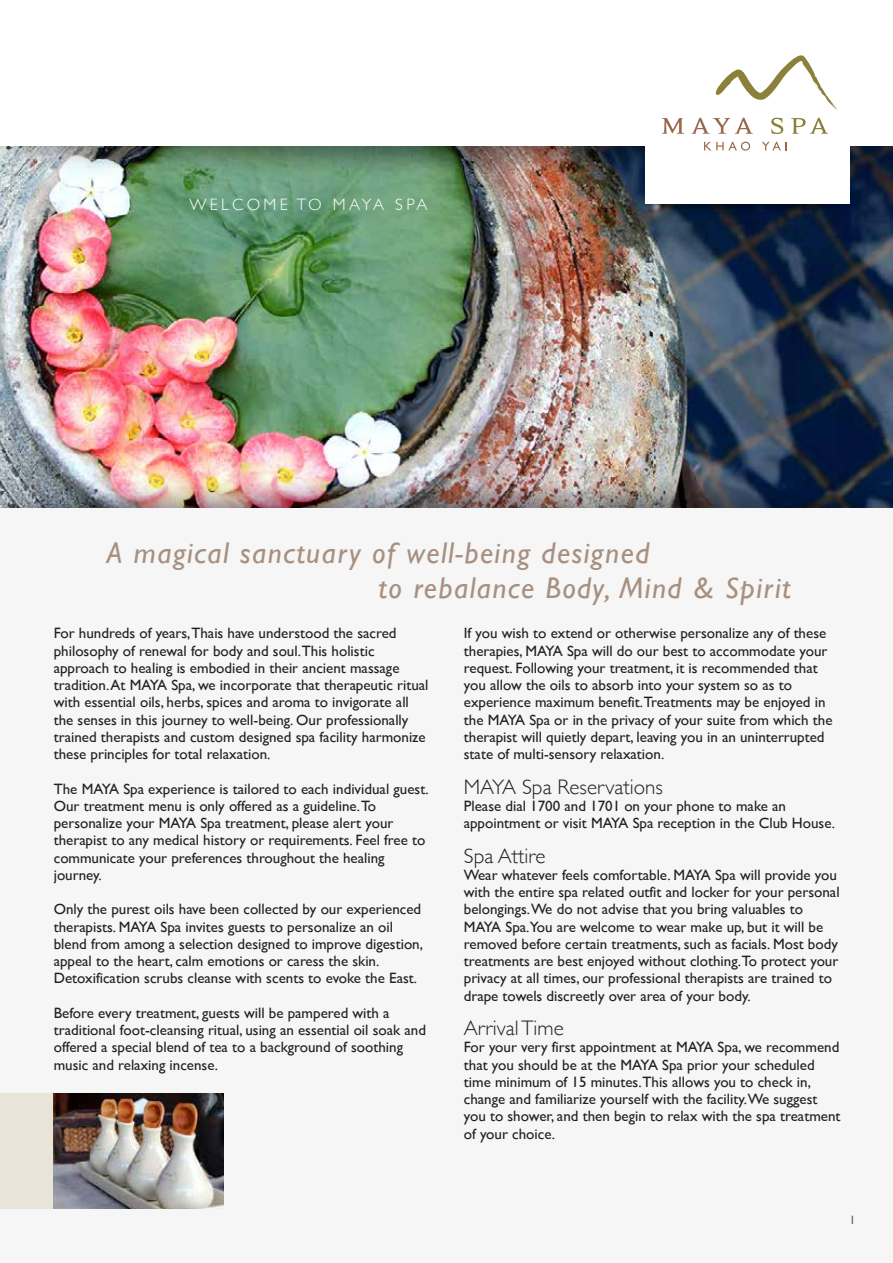
<style>
.page{position:relative;width:893px;height:1263px;background:#fff}
.page>*{position:absolute;margin:0;border:0;box-sizing:border-box;transform-origin:0 0}
.t1{font:italic 30px/34.8px "Gill Sans";letter-spacing:.05em;color:#a89081}
.t2{font:300 21px "Gill Sans";color:#231f20}
.t3{font:300 16.5px "Gill Sans";letter-spacing:.2em;color:#fff}
.t4{font:15px/17.2px "Gill Sans";color:#231f20}
.t5{font:12px "Gill Sans";color:#58595b}
</style>
<div class="page">
<div style="left:0;top:146px;width:893px;height:1117px;background:#f5f6f5"></div>
<img style="left:0;top:195px;width:893px;height:263px">
<img style="left:0;top:146px;width:893px;height:49px">
<img style="left:0;top:458px;width:893px;height:49px">
<img style="left:645px;top:203px;width:204px;height:21px">
<div style="left:645px;top:0;width:204px;height:203px;background:#fff"></div>
<svg style="left:715px;top:55px;width:122px;height:55px"></svg>
<svg style="left:704px;top:142px;width:46px;height:9px"></svg>
<svg style="left:762px;top:142px;width:25px;height:8px"></svg>
<svg style="left:662px;top:118px;width:22px;height:16px"></svg>
<svg style="left:691px;top:118px;width:62px;height:16px"></svg>
<svg style="left:771px;top:118px;width:12px;height:16px"></svg>
<svg style="left:791px;top:118px;width:37px;height:16px"></svg>
<div style="left:0;top:1094px;width:223px;height:115px;background:#e9e4d8"></div>
<img style="left:54px;top:1094px;width:169px;height:115px">
<p class="t3" style="left:189px;top:192px;width:240px">WELCOME TO MAYA SPA</p>
<h1 class="t1" style="left:379px;top:535px;width:413px;text-indent:-272px">A magical sanctuary of well-being designed<br>to rebalance Body, Mind &amp; Spirit</h1>
<p class="t4" style="left:54px;top:624px;width:376px">For hundreds of years,Thais have understood the sacred philosophy of renewal for body and soul.This holistic approach to healing is embodied in their ancient massage tradition. At MAYA Spa, we incorporate that therapeutic ritual with essential oils, herbs, spices and aroma to invigorate all the senses in this journey to well-being. Our professionally trained therapists and custom designed spa facility harmonize these principles for total relaxation.</p>
<p class="t4" style="left:54px;top:780px;width:376px">The MAYA Spa experience is tailored to each individual guest.<br>Our treatment menu is only offered as a guideline.To personalize your MAYA Spa treatment, please alert your therapist to any medical history or requirements. Feel free to communicate your preferences throughout the healing journey.</p>
<p class="t4" style="left:54px;top:900px;width:371px">Only the purest oils have been collected by our experienced therapists. MAYA Spa invites guests to personalize an oil blend from among a selection designed to improve digestion, appeal to the heart, calm emotions or caress the skin.<br>Detoxification scrubs cleanse with scents to evoke the East.</p>
<p class="t4" style="left:54px;top:1004px;width:374px">Before every treatment, guests will be pampered with a traditional foot-cleansing ritual, using an essential oil soak and offered a special blend of tea to a background of soothing music and relaxing incense.</p>
<p class="t4" style="left:464px;top:624px;width:370px">If you wish to extend or otherwise personalize any of these therapies, MAYA Spa will do our best to accommodate your request. Following your treatment, it is recommended that you allow the oils to absorb into your system so as to experience maximum benefit.Treatments may be enjoyed in the MAYA Spa or in the privacy of your suite from which the therapist will quietly depart, leaving you in an uninterrupted state of multi-sensory relaxation.</p>
<h2 class="t2" style="left:464px;top:770px;width:201px">MAYA Spa Reservations</h2>
<p class="t4" style="left:464px;top:797px;width:373px">Please dial 1700 and 1701 on your phone to make an appointment or visit MAYA Spa reception in the Club House.</p>
<h2 class="t2" style="left:464px;top:839px;width:83px">Spa Attire</h2>
<p class="t4" style="left:464px;top:866px;width:377px">Wear whatever feels comfortable. MAYA Spa will provide you with the entire spa related outfit and locker for your personal belongings.We do not advise that you bring valuables to MAYA Spa.You are welcome to wear make up, but it will be removed before certain treatments, such as facials. Most body treatments are best enjoyed without clothing.To protect your privacy at all times, our professional therapists are trained to drape towels discreetly over area of your body.</p>
<h2 class="t2" style="left:464px;top:1012px;width:101px">Arrival Time</h2>
<p class="t4" style="left:464px;top:1038px;width:378px">For your very first appointment at MAYA Spa, we recommend that you should be at the MAYA Spa prior your scheduled time minimum of 15 minutes.This allows you to check in, change and familiarize yourself with the facility.We suggest you to shower, and then begin to relax with the spa treatment of your choice.</p>
<p class="t5" style="left:849px;top:1213px;width:7px">1</p>
</div>
